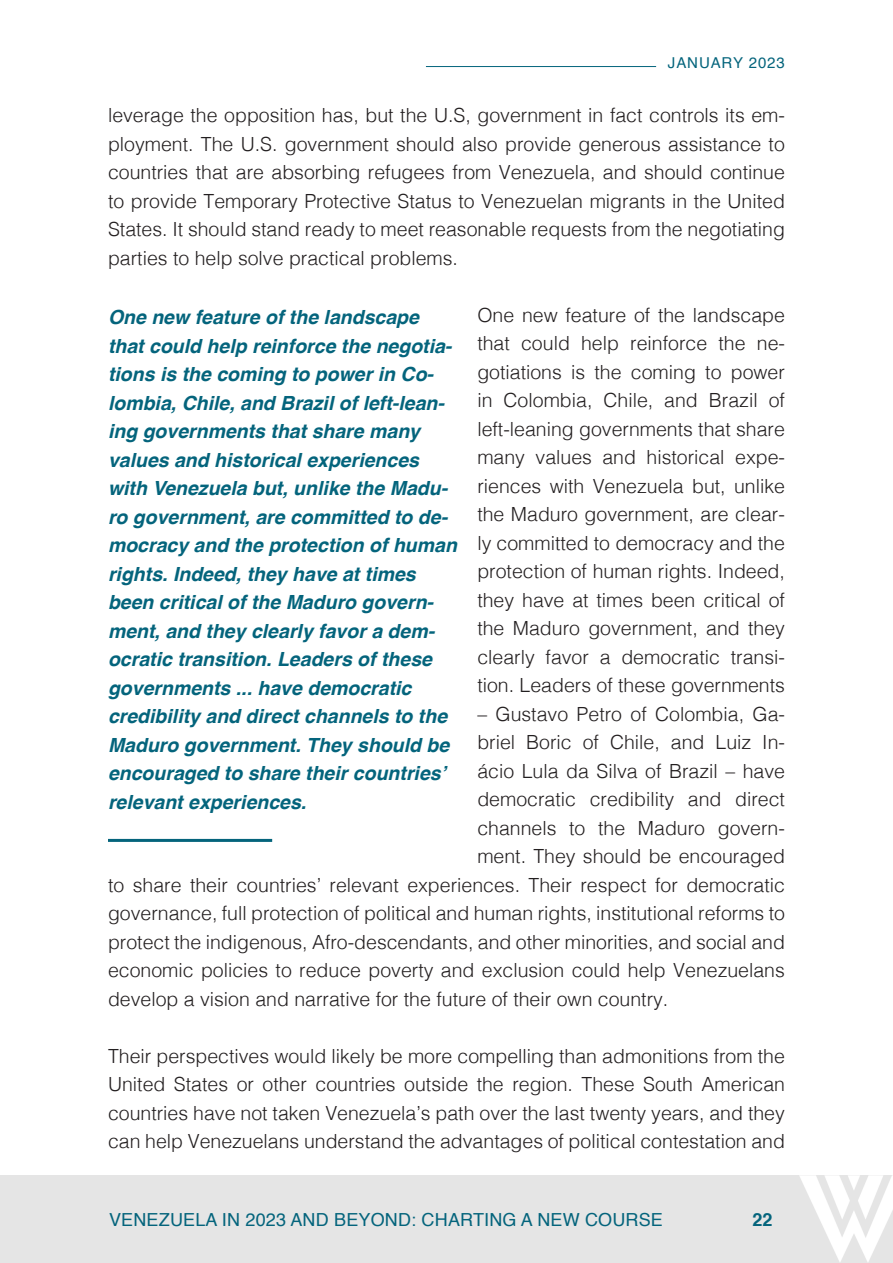
<style>
.page{position:relative;width:893px;height:1263px;background:#fff}
.page>*{position:absolute;margin:0;border:0;box-sizing:border-box;transform-origin:0 0}
.t1{font:300 19.5px/28.5px "Helvetica";color:#231f20;text-align:justify}
.t2{font:italic 700 19.5px/28.5px "Helvetica";color:#04647c}
.t3{font:18px "Helvetica";letter-spacing:.01em;color:#04647c}
.t4{font:700 18px "Helvetica";color:#04647c}
.t5{font:15px "Helvetica";letter-spacing:.06em;color:#04647c}
</style>
<div class="page">
<div style="left:0;top:1176px;width:893px;height:87px;background:#e5e5e5"></div>
<img style="left:800px;top:1176px;width:93px;height:86px">
<hr style="left:108px;top:839px;width:164px;height:3px;background:#04647c">
<hr style="left:426px;top:66px;width:230px;height:1px;background:#04647c">
<p class="t5" style="left:668px;top:51px;width:118px">JANUARY 2023</p>
<p class="t1" style="left:108px;top:99px;width:678px">leverage the opposition has, but the U.S, government in fact controls its em&shy;ployment. The U.S. government should also provide generous assistance to countries that are absorbing refugees from Venezuela, and should continue to provide Temporary Protective Status to Venezuelan migrants in the United States. It should stand ready to meet reasonable requests from the negotiating parties to help solve practical problems.</p>
<p class="t1" style="left:477px;top:299px;width:309px">One new feature of the landscape that could help reinforce the ne&shy;gotiations is the coming to power in Colombia, Chile, and Brazil of left-leaning governments that share many values and historical expe&shy;riences with Venezuela but, unlike the Maduro government, are clear&shy;ly committed to democracy and the protection of human rights. Indeed, they have at times been critical of the Maduro government, and they clearly favor a democratic transi&shy;tion. Leaders of these governments</p>
<p class="t1" style="left:477px;top:698px;width:309px">– Gustavo Petro of Colombia, Ga-</p>
<p class="t1" style="left:477px;top:726px;width:309px">briel Boric of Chile, and Luiz In-</p>
<p class="t1" style="left:477px;top:755px;width:309px">ácio Lula da Silva of Brazil – have</p>
<p class="t1" style="left:477px;top:783px;width:309px">democratic credibility and direct</p>
<p class="t1" style="left:477px;top:812px;width:309px">channels to the Maduro govern-</p>
<p class="t1" style="left:477px;top:840px;width:309px">ment. They should be encouraged</p>
<p class="t1" style="left:108px;top:869px;width:678px">to share their countries’ relevant experiences. Their respect for democratic</p>
<p class="t1" style="left:108px;top:897px;width:678px">governance, full protection of political and human rights, institutional reforms to</p>
<p class="t1" style="left:108px;top:926px;width:678px">protect the indigenous, Afro-descendants, and other minorities, and social and</p>
<p class="t1" style="left:108px;top:954px;width:678px">economic policies to reduce poverty and exclusion could help Venezuelans</p>
<p class="t1" style="left:108px;top:983px;width:562px">develop a vision and narrative for the future of their own country.</p>
<p class="t1" style="left:108px;top:1040px;width:678px">Their perspectives would likely be more compelling than admonitions from the United States or other countries outside the region. These South American countries have not taken Venezuela’s path over the last twenty years, and they can help Venezuelans understand the advantages of political contestation and</p>
<p class="t2" style="left:108px;top:303px;width:350px">One new feature of the landscape that could help reinforce the negotia&shy;tions is the coming to power in Co&shy;lombia, Chile, and Brazil of left-lean&shy;ing governments that share many values and historical experiences with Venezuela but, unlike the Madu&shy;ro government, are committed to de&shy;mocracy and the protection of human rights. Indeed, they have at times been critical of the Maduro govern&shy;ment, and they clearly favor a dem&shy;ocratic transition. Leaders of these governments ... have democratic credibility and direct channels to the Maduro government. They should be encouraged to share their countries’ relevant experiences.</p>
<p class="t3" style="left:109px;top:1206px;width:555px">VENEZUELA IN 2023 AND BEYOND: CHARTING A NEW COURSE</p>
<p class="t4" style="left:753px;top:1205px;width:22px">22</p>
</div>
